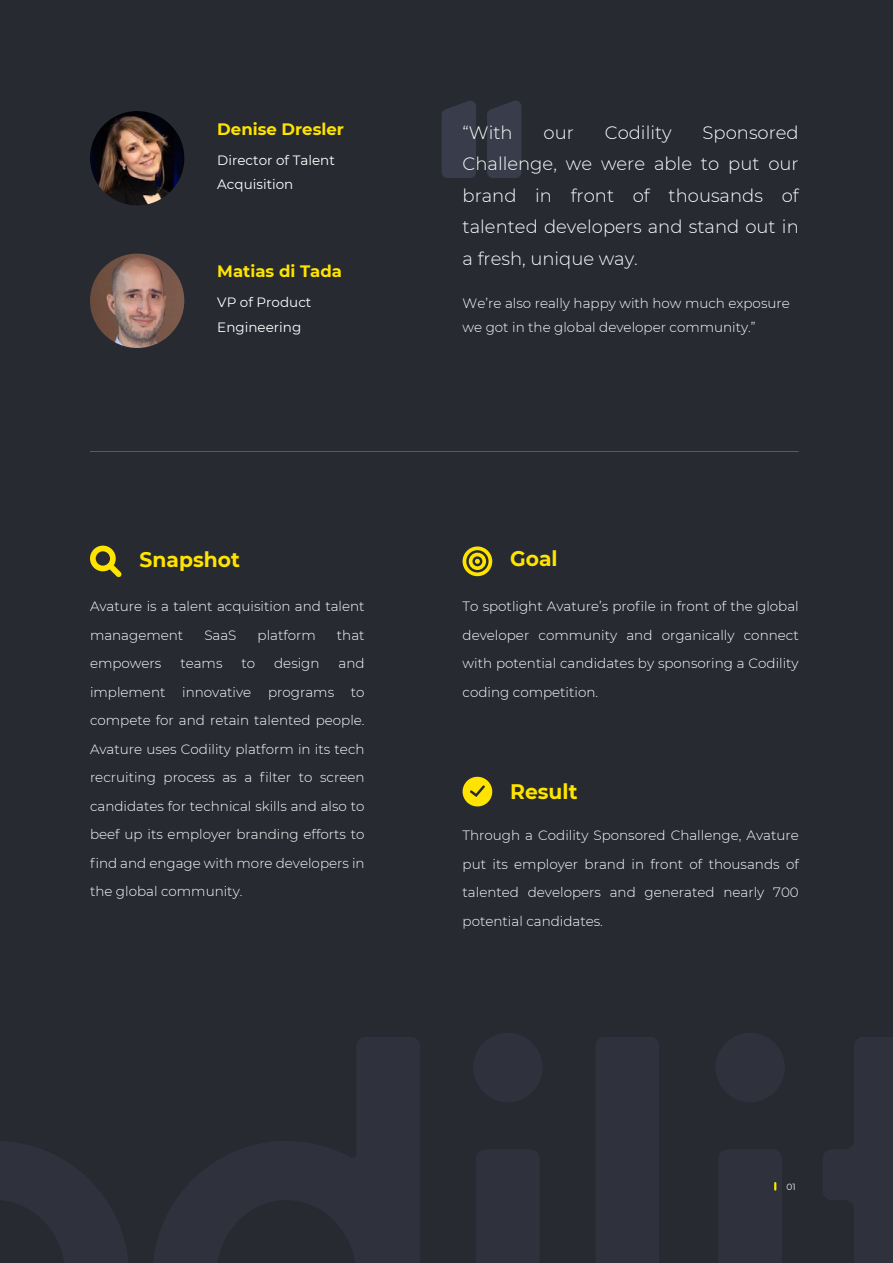
<style>
.page{position:relative;width:893px;height:1263px;background:#fff}
.page>*{position:absolute;margin:0;border:0;box-sizing:border-box;transform-origin:0 0}
.t1{font:700 21px "Montserrat";color:#ffe400}
.t2{font:300 18px/31.5px "Montserrat";color:#fff;text-align:justify}
.t3{font:700 16.5px "Montserrat";color:#ffe400}
.t4{font:300 13.5px/28.5px "Montserrat";color:#fff;text-align:justify}
.t5{font:13.5px/24px "Montserrat";color:#fff}
.t6{font:9px "Montserrat";color:#fff}
</style>
<div class="page">
<div style="left:0;top:1px;width:893px;height:1262px;background:#272a31"></div>
<div style="left:473px;top:1033px;width:69px;height:69px;background:#2f323d;border-radius:50%"></div>
<div style="left:716px;top:1033px;width:69px;height:69px;background:#2f323d;border-radius:50%"></div>
<svg style="left:0;top:1141px;width:128px;height:122px"></svg>
<svg style="left:154px;top:1037px;width:266px;height:226px"></svg>
<div style="left:596px;top:1037px;width:63px;height:226px;background:#2f323d"></div>
<div style="left:476px;top:1150px;width:63px;height:113px;background:#2f323d"></div>
<svg style="left:823px;top:1037px;width:70px;height:226px"></svg>
<div style="left:719px;top:1150px;width:63px;height:113px;background:#2f323d"></div>
<img style="left:90px;top:111px;width:94px;height:94px;border-radius:47px">
<img style="left:90px;top:254px;width:94px;height:94px;border-radius:47px">
<div style="left:442px;top:101px;width:34px;height:77px;background:#393c4b"></div>
<div style="left:487px;top:101px;width:34px;height:77px;background:#393c4b"></div>
<svg style="left:462px;top:776px;width:31px;height:31px"></svg>
<svg style="left:463px;top:546px;width:29px;height:30px"></svg>
<svg style="left:90px;top:546px;width:32px;height:31px"></svg>
<hr style="left:90px;top:451px;width:709px;height:1px;background:#dadada">
<p class="t3" style="left:217px;top:117px;width:128px">Denise Dresler</p>
<p class="t5" style="left:217px;top:148px;width:119px">Director of Talent<br>Acquisition</p>
<h2 class="t2" style="left:463px;top:116px;width:338px;text-indent:240px">Sponsored Challenge, we were able to put our brand in front of thousands of talented developers and stand out in a fresh, unique way.</h2>
<h2 class="t2" style="left:463px;top:116px;width:52px">“With</h2>
<h2 class="t2" style="left:544px;top:116px;width:32px">our</h2>
<h2 class="t2" style="left:605px;top:116px;width:68px">Codility</h2>
<p class="t3" style="left:217px;top:260px;width:126px">Matias di Tada</p>
<p class="t5" style="left:217px;top:290px;width:96px">VP of Product<br>Engineering</p>
<p class="t4" style="left:463px;top:291px;width:329px;line-height:24px">We’re also really happy with how much exposure we got in the global developer community.”</p>
<h1 class="t1" style="left:140px;top:545px;width:102px">Snapshot</h1>
<p class="t4" style="left:90px;top:592px;width:276px">Avature is a talent acquisition and talent management</p>
<p class="t4" style="left:204px;top:620px;width:34px">SaaS</p>
<p class="t4" style="left:258px;top:620px;width:60px">platform</p>
<p class="t4" style="left:337px;top:620px;width:29px">that</p>
<p class="t4" style="left:90px;top:649px;width:276px;text-indent:249px">and implement innovative programs to compete for and retain talented people.<br>Avature uses Codility platform in its tech recruiting process as a filter to screen candidates for technical skills and also to beef up its employer branding efforts to find and engage with more developers in the global community.</p>
<p class="t4" style="left:90px;top:649px;width:73px">empowers</p>
<p class="t4" style="left:180px;top:649px;width:44px">teams</p>
<p class="t4" style="left:241px;top:649px;width:15px">to</p>
<p class="t4" style="left:274px;top:649px;width:47px">design</p>
<h1 class="t1" style="left:510px;top:543px;width:49px">Goal</h1>
<p class="t4" style="left:463px;top:592px;width:338px">To spotlight Avature’s profile in front of the global developer community and organically connect with potential candidates by sponsoring a Codility coding competition.</p>
<h1 class="t1" style="left:510px;top:776px;width:69px">Result</h1>
<p class="t4" style="left:463px;top:821px;width:338px">Through a Codility Sponsored Challenge, Avature put its employer brand in front of thousands of talented developers and generated nearly 700 potential candidates.</p>
<p class="t6" style="left:786px;top:1180px;width:11px">01</p>
</div>
